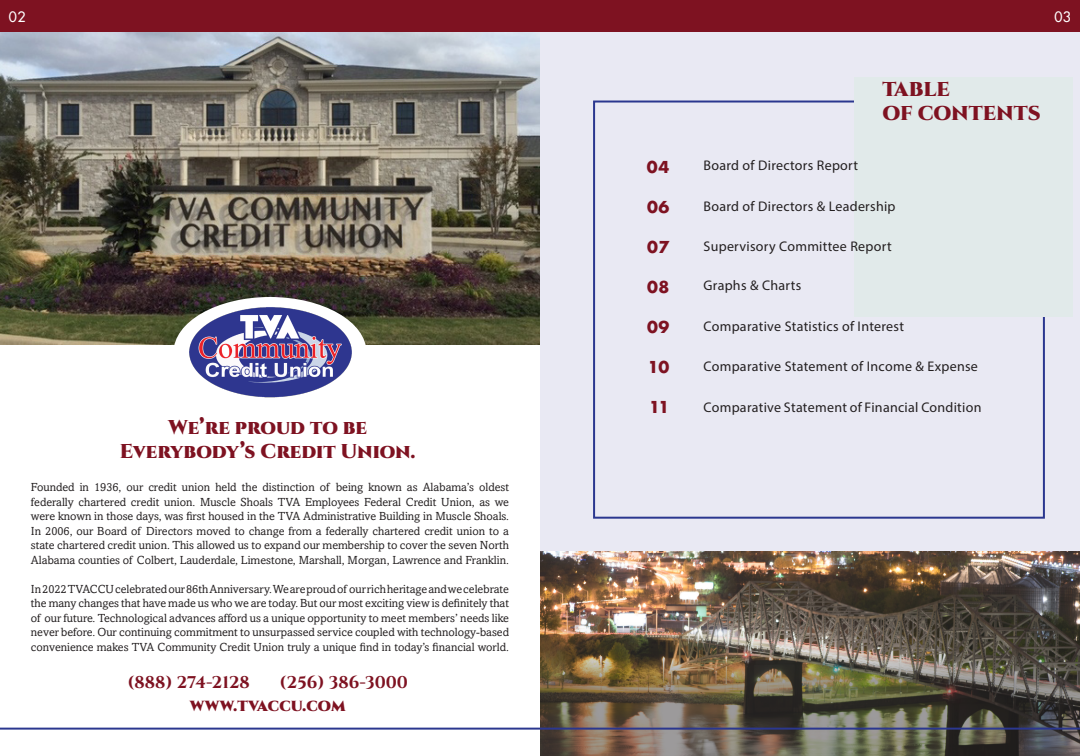
<style>
.page{position:relative;width:1080px;height:756px;background:#fff}
.page>*{position:absolute;margin:0;border:0;box-sizing:border-box;transform-origin:0 0}
.t1{font:900 20px "Cinzel";color:#7e1221}
.t2{font:700 17px "Cinzel";color:#7e1221}
.t3{font:900 17px "Cinzel";letter-spacing:.015em;color:#7e1221}
.t4{font:700 16px "Futura";letter-spacing:.03em;color:#7e1221}
.t5{font:14px "Myriad Pro";letter-spacing:.02em;color:#231f20}
.t6{font:14px "Futura";color:#fff}
.t7{font:11.8px/14.5px "Amasis";color:#231f20;text-align:justify}
</style>
<div class="page">
<div style="left:0;top:0;width:1080px;height:32px;background:#7e1221"></div>
<img style="left:540px;top:551px;width:540px;height:61px">
<img style="left:540px;top:612px;width:540px;height:144px">
<div style="left:540px;top:32px;width:540px;height:519px;background:#e9e9f3"></div>
<div style="left:593px;top:101px;width:452px;height:418px;border:2px solid #2b378f"></div>
<div style="left:855px;top:78px;width:218px;height:239px;background:#e1eaea"></div>
<img style="left:0;top:32px;width:540px;height:313px">
<div style="left:174px;top:297px;width:192px;height:111px;background:#fff;border-radius:50%"></div>
<img style="left:183px;top:306px;width:174px;height:92px">
<hr style="left:0;top:728px;width:1080px;height:2px;background:#2b378f">
<p class="t6" style="left:9px;top:7px;width:18px">02</p>
<p class="t1" style="left:168px;top:414px;width:200px">We’re proud to be</p>
<p class="t1" style="left:120px;top:438px;width:297px">Everybody’s Credit Union.</p>
<p class="t7" style="left:31px;top:480px;width:480px">Founded in 1936, our credit union held the distinction of being known as Alabama’s oldest federally chartered credit union. Muscle Shoals TVA Employees Federal Credit Union, as we were known in those days, was first housed in the TVA Administrative Building in Muscle Shoals.<br>In 2006, our Board of Directors moved to change from a federally chartered credit union to a state chartered credit union. This allowed us to expand our membership to cover the seven North Alabama counties of Colbert, Lauderdale, Limestone, Marshall, Morgan, Lawrence and Franklin.</p>
<p class="t7" style="left:31px;top:582px;width:480px">In 2022 TVACCU celebrated our 86th Anniversary. We are proud of our rich heritage and we celebrate the many changes that have made us who we are today. But our most exciting view is definitely that of our future. Technological advances afford us a unique opportunity to meet members’ needs like never before. Our continuing commitment to unsurpassed service coupled with technology-based convenience makes TVA Community Credit Union truly a unique find in today’s financial world.</p>
<p class="t2" style="left:127px;top:672px;width:124px">(888) 274-2128</p>
<p class="t2" style="left:280px;top:672px;width:130px">(256) 386-3000</p>
<p class="t3" style="left:190px;top:695px;width:157px">www.tvaccu.com</p>
<p class="t4" style="left:647px;top:156px;width:24px">04</p>
<p class="t4" style="left:647px;top:196px;width:24px">06</p>
<p class="t4" style="left:647px;top:236px;width:24px">07</p>
<p class="t4" style="left:647px;top:276px;width:24px">08</p>
<p class="t4" style="left:647px;top:316px;width:24px">09</p>
<p class="t4" style="left:648px;top:356px;width:23px">10</p>
<p class="t4" style="left:649px;top:396px;width:22px">11</p>
<p class="t6" style="left:1054px;top:7px;width:18px">03</p>
<p class="t1" style="left:882px;top:76px;width:69px">TABLE</p>
<p class="t1" style="left:882px;top:100px;width:160px">OF CONTENTS</p>
<p class="t5" style="left:704px;top:157px;width:156px">Board of Directors Report</p>
<p class="t5" style="left:704px;top:198px;width:194px">Board of Directors &amp; Leadership</p>
<p class="t5" style="left:704px;top:238px;width:190px">Supervisory Committee Report</p>
<p class="t5" style="left:704px;top:277px;width:99px">Graphs &amp; Charts</p>
<p class="t5" style="left:704px;top:318px;width:202px">Comparative Statistics of Interest</p>
<p class="t5" style="left:704px;top:358px;width:276px">Comparative Statement of Income &amp; Expense</p>
<p class="t5" style="left:704px;top:399px;width:279px">Comparative Statement of Financial Condition</p>
</div>
